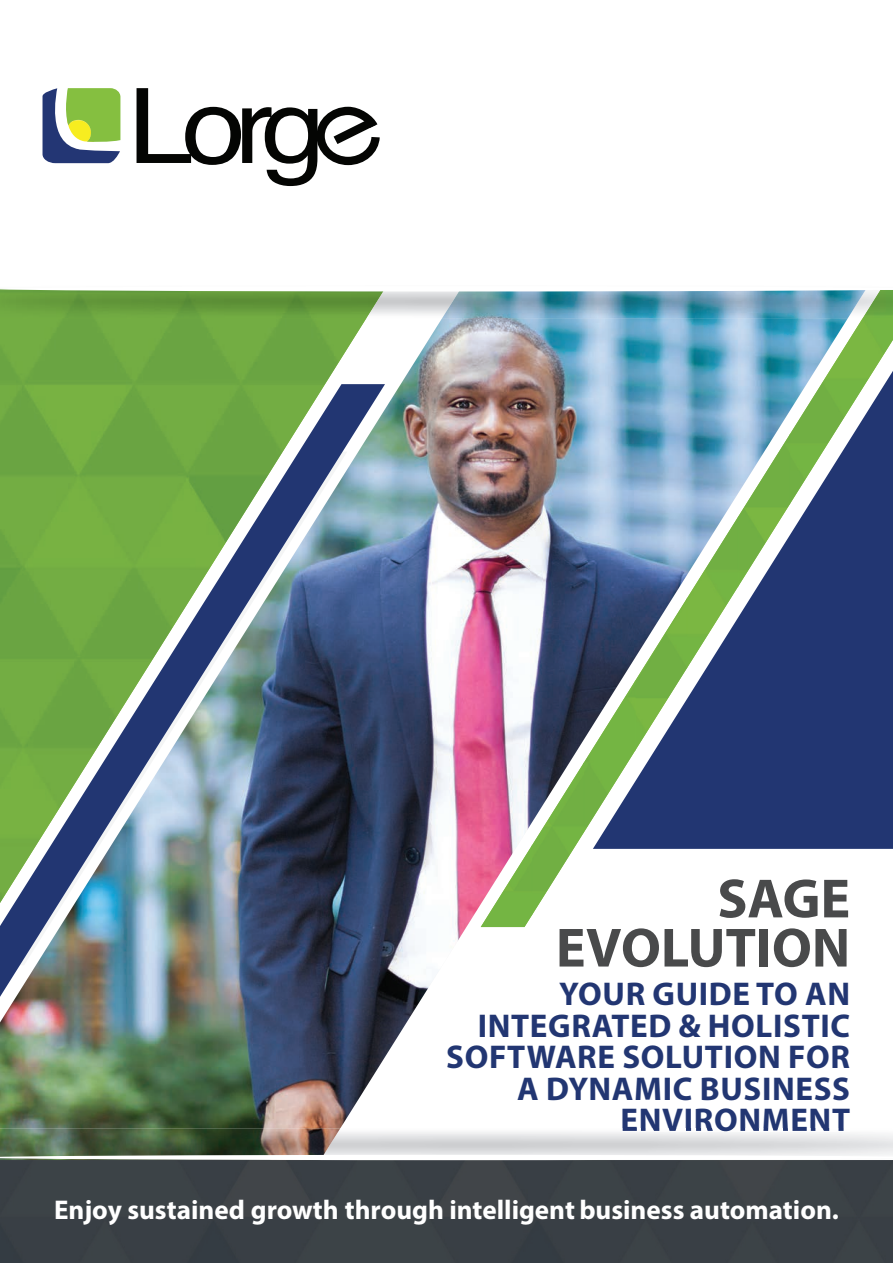
<style>
.page{position:relative;width:893px;height:1263px;background:#fff}
.page>*{position:absolute;margin:0;border:0;box-sizing:border-box;transform-origin:0 0}
.t1{font:700 55.65px/49.2px "Myriad Pro";color:#494a4b;text-align:right}
.t2{font:700 33px/31.3px "Myriad Pro";letter-spacing:.02em;color:#223672;text-align:right}
.t3{font:700 27.15px "Myriad Pro";color:#fff}
</style>
<div class="page">
<svg style="left:137px;top:88px;width:243px;height:98px"></svg>
<svg style="left:43px;top:88px;width:77px;height:75px"></svg>
<img style="left:0;top:318px;width:524px;height:810px">
<img style="left:481px;top:318px;width:112px;height:527px">
<img style="left:583px;top:680px;width:10px;height:153px">
<img style="left:531px;top:762px;width:53px;height:153px">
<img style="left:481px;top:845px;width:51px;height:82px">
<img style="left:0;top:384px;width:385px;height:613px">
<div style="left:0;top:1160px;width:893px;height:103px;background:#3c4246"></div>
<img style="left:0;top:291px;width:385px;height:27px">
<img style="left:442px;top:291px;width:151px;height:27px">
<svg style="left:0;top:288px;width:183px;height:3px"></svg>
<img style="left:0;top:1128px;width:340px;height:27px">
<img style="left:623px;top:1128px;width:221px;height:3px">
<svg style="left:0;top:1155px;width:893px;height:5px"></svg>
<svg style="left:593px;top:290px;width:300px;height:559px;background:#5d7e95"></svg>
<h1 class="t1" style="left:556px;top:872px;width:296px">SAGE<br>EVOLUTION</h1>
<p class="t2" style="left:446px;top:977px;width:405px">YOUR GUIDE TO AN<br>INTEGRATED &amp; HOLISTIC<br>SOFTWARE SOLUTION FOR<br>A DYNAMIC BUSINESS<br>ENVIRONMENT</p>
<p class="t3" style="left:54px;top:1192px;width:786px">Enjoy sustained growth through intelligent business automation.</p>
</div>
